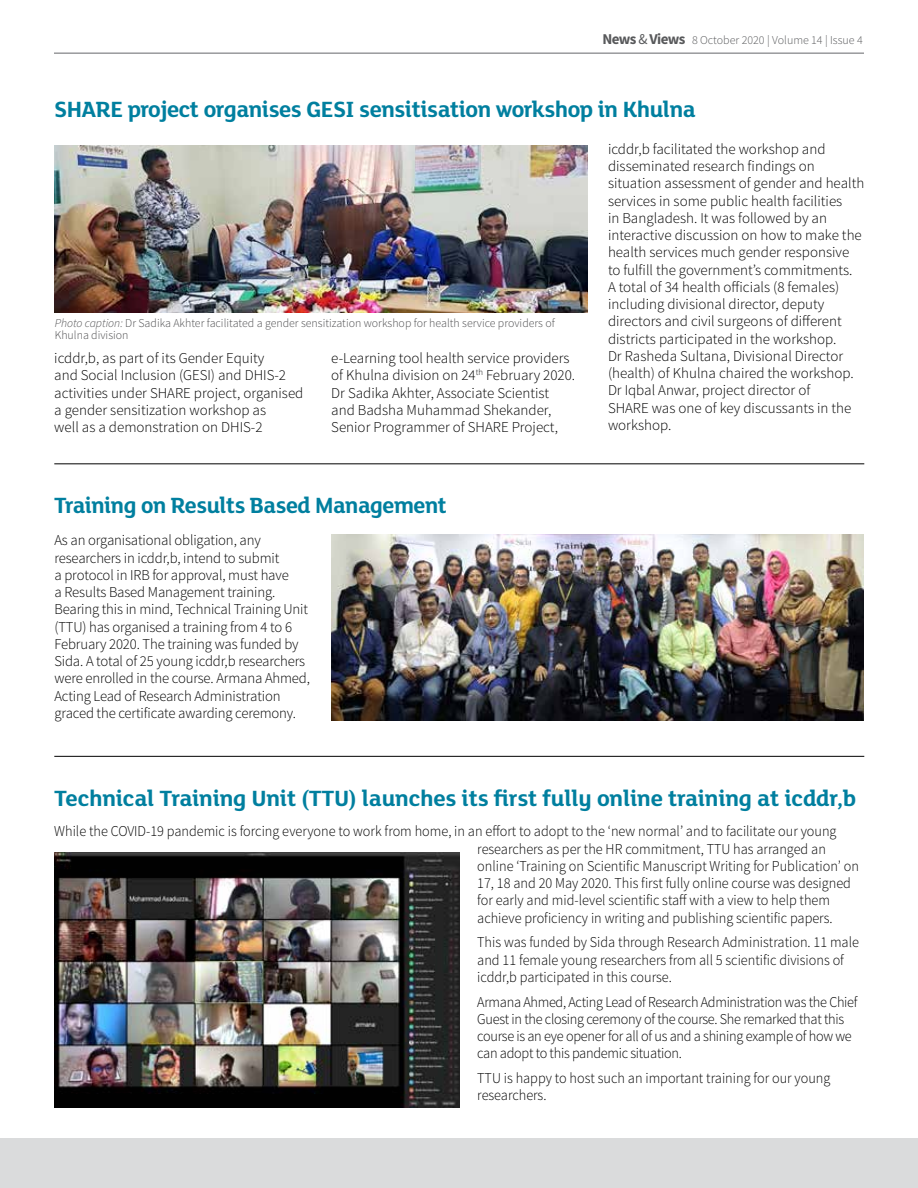
<style>
.page{position:relative;width:918px;height:1188px;background:#fff}
.page>*{position:absolute;margin:0;border:0;box-sizing:border-box;transform-origin:0 0}
.t1{font:700 24px "FS Lola";letter-spacing:-.02em;color:#007f9f}
.t2{font:300 15px/17.2px "Source Sans Pro";color:#000}
.t3{font:300 15px/17.2px "Source Sans Pro";color:#000;scale:.95 1}
.t4{font:300 15px/17.2px "Source Sans Pro";letter-spacing:-.02em;color:#000;scale:.95 1}
.t5{font:300 12px/12px "Source Sans Pro";color:#4d4d4f}
.t6{font:300 12px "Source Sans Pro";color:#58595b}
.s1{font-weight:700;font-size:15px}
.s2{font-weight:400;font-size:15px}
.s3{font-style:italic}
</style>
<div class="page">
<div style="left:0;top:1138px;width:918px;height:50px;background:#dadbdc"></div>
<hr style="left:54px;top:53px;width:810px;height:1px;background:#77787b">
<img style="left:54px;top:852px;width:405px;height:255px">
<hr style="left:54px;top:756px;width:810px;height:1px;background:#000">
<hr style="left:54px;top:464px;width:810px;height:1px;background:#000">
<img style="left:54px;top:146px;width:533px;height:167px">
<img style="left:331px;top:534px;width:533px;height:186px">
<p class="t6" style="left:603px;top:33px;width:262px"><span class="s1">News</span> <span class="s2">&amp;</span> <span class="s1">Views</span> 8 October 2020 | Volume 14 | Issue 4</p>
<h1 class="t1" style="left:54px;top:93px;width:643px">SHARE project organises GESI sensitisation workshop in Khulna</h1>
<p class="t5" style="left:55px;top:317px;width:502px"><span class="s3">Photo caption:</span> Dr Sadika Akhter facilitated a gender sensitization workshop for health service providers of<br>Khulna division</p>
<p class="t2" style="left:54px;top:350px;width:251px">icddr,b, as part of its Gender Equity<br>and Social Inclusion (GESI) and DHIS-2 activities under SHARE project, organised a gender sensitization workshop as<br>well as a demonstration on DHIS-2</p>
<p class="t2" style="left:331px;top:350px;width:245px">e-Learning tool health service providers of Khulna division on 24<sup>th</sup> February 2020.<br>Dr Sadika Akhter, Associate Scientist and Badsha Muhammad Shekander, Senior Programmer of SHARE Project,</p>
<h1 class="t1" style="left:54px;top:489px;width:394px">Training on Results Based Management</h1>
<p class="t2" style="left:55px;top:532px;width:257px">As an organisational obligation, any researchers in icddr,b, intend to submit<br>a protocol in IRB for approval, must have<br>a Results Based Management training.<br>Bearing this in mind, Technical Training Unit (TTU) has organised a training from 4 to 6<br>February 2020. The training was funded by Sida. A total of 25 young icddr,b researchers were enrolled in the course. Armana Ahmed, Acting Lead of Research Administration graced the certificate awarding ceremony.</p>
<p class="t2" style="left:608px;top:140px;width:258px">icddr,b facilitated the workshop and disseminated research findings on situation assessment of gender and health services in some public health facilities<br>in Bangladesh. It was followed by an interactive discussion on how to make the health services much gender responsive to fulfill the government’s commitments.<br>A total of 34 health officials (8 females) including divisional director, deputy directors and civil surgeons of different districts participated in the workshop.<br>Dr Rasheda Sultana, Divisional Director (health) of Khulna chaired the workshop.<br>Dr Iqbal Anwar, project director of<br>SHARE was one of key discussants in the workshop.</p>
<h1 class="t1" style="left:54px;top:781px;width:803px">Technical Training Unit (TTU) launches its first fully online training at icddr,b</h1>
<p class="t3" style="left:477px;top:823px;width:403px;text-indent:-423px">While the COVID-19 pandemic is forcing everyone to work from home, in an effort to adopt to the ‘new normal’ and to facilitate our young researchers as per the HR commitment, TTU has arranged an online ‘Training on Scientific Manuscript Writing for Publication’ on 17, 18 and 20 May 2020. This first fully online course was designed for early and mid-level scientific staff with a view to help them achieve proficiency in writing and publishing scientific papers.</p>
<p class="t3" style="left:477px;top:934px;width:403px">This was funded by Sida through Research Administration. 11 male and 11 female young researchers from all 5 scientific divisions of icddr,b participated in this course.</p>
<p class="t4" style="left:477px;top:993px;width:402px">Armana Ahmed, Acting Lead of Research Administration was the Chief Guest in the closing ceremony of the course. She remarked that this course is an eye opener for all of us and a shining example of how we can adopt to this pandemic situation.</p>
<p class="t3" style="left:477px;top:1070px;width:373px">TTU is happy to host such an important training for our young researchers.</p>
</div>
